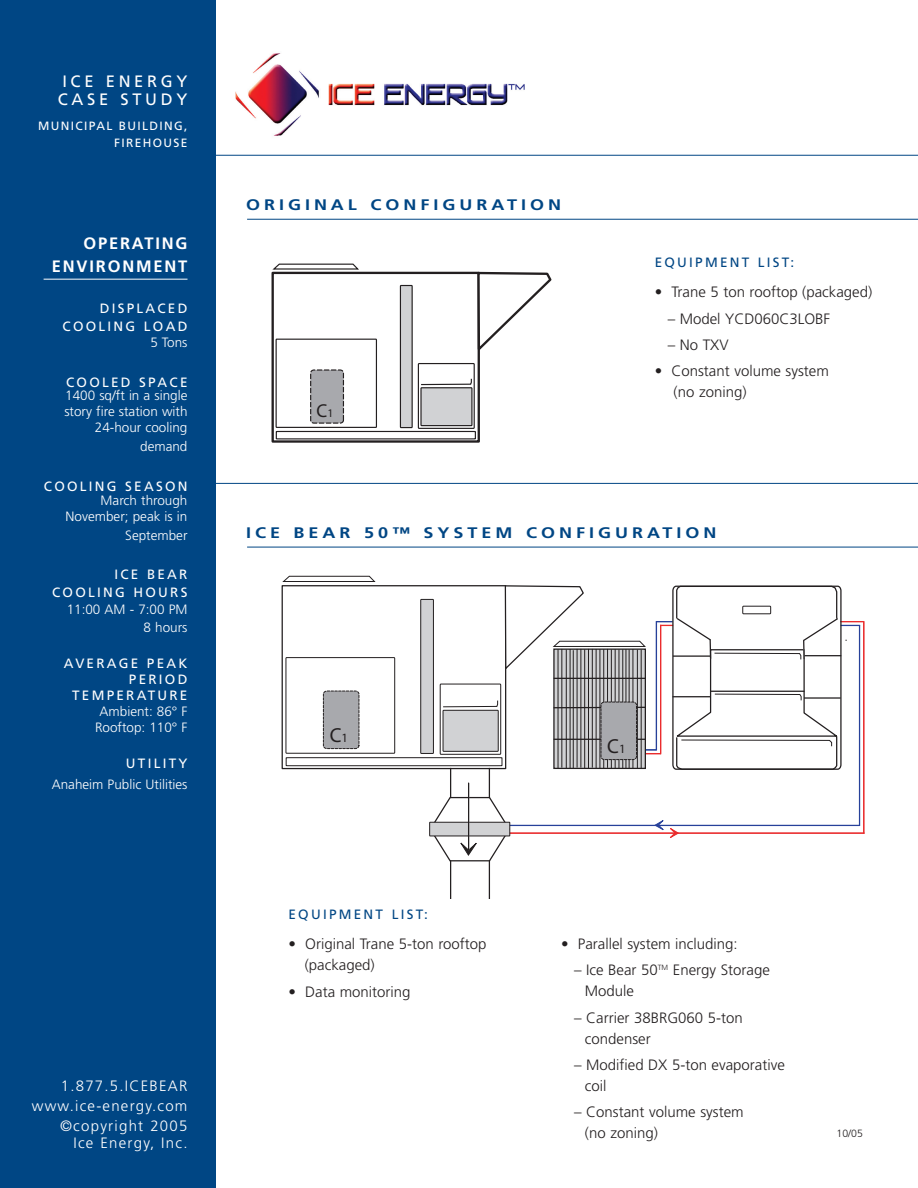
<style>
.page{position:relative;width:918px;height:1188px;background:#fff}
.page>*{position:absolute;margin:0;border:0;box-sizing:border-box;transform-origin:0 0}
.t1{font:20.25px "Myriad";color:#231f20}
.t2{font:18.75px "Myriad";color:#231f20}
.t3{font:700 16.5px/22.5px "Frutiger";letter-spacing:.11em;color:#fff;text-align:right}
.t4{font:16.5px/18px "Frutiger";letter-spacing:.22em;color:#fff}
.t5{font:700 15.3px "Frutiger";letter-spacing:.22em;color:#004684;scale:1.18 1}
.t6{font:300 15px/21px "Frutiger";color:#231f20}
.t7{font:300 15px/19.8px "Frutiger";letter-spacing:.085em;color:#fff;text-align:right}
.t8{font:300 13.5px/16.2px "Frutiger";color:#fff;text-align:right}
.t9{font:13.5px/18px "Frutiger";letter-spacing:.165em;color:#fff;text-align:right}
.t10{font:13.5px "Frutiger";letter-spacing:.165em;color:#004684}
.t11{font:12px/16.5px "Frutiger";letter-spacing:.11em;color:#fff;text-align:right}
.t12{font:300 10.5px "Frutiger";color:#231f20}
.s1{font-size:11.7px}
.s2{font-size:12.75px}
</style>
<div class="page">
<div style="left:0;top:0;width:216px;height:1188px;background:#004684"></div>
<svg style="left:271px;top:263px;width:281px;height:177px"></svg>
<div style="left:311px;top:370px;width:32px;height:53px;background:#a8a9ad;border-radius:3px"></div>
<div style="left:310px;top:369px;width:34px;height:55px;border:1px dashed #231f20;border-radius:3px"></div>
<div style="left:400px;top:286px;width:12px;height:142px;background:#d1d2d4"></div>
<div style="left:400px;top:285px;width:13px;height:143px;border:1px solid #231f20"></div>
<img style="left:235px;top:53px;width:290px;height:83px">
<hr style="left:44px;top:279px;width:144px;height:1px;background:#fff">
<hr style="left:216px;top:155px;width:702px;height:1px;background:#004684">
<hr style="left:247px;top:219px;width:671px;height:1px;background:#004684">
<hr style="left:247px;top:547px;width:671px;height:1px;background:#004684">
<hr style="left:209px;top:483px;width:709px;height:1px;background:#004684">
<hr style="left:508px;top:833px;width:356px;height:1px;background:#ea2c2d">
<hr style="left:476px;top:825px;width:384px;height:1px;background:#27419a">
<hr style="left:863px;top:622px;width:1px;height:211px;background:#ea2c2d">
<hr style="left:489px;top:769px;width:1px;height:129px;background:#231f20">
<hr style="left:450px;top:769px;width:1px;height:129px;background:#231f20">
<svg style="left:282px;top:576px;width:581px;height:194px"></svg>
<div style="left:601px;top:702px;width:36px;height:58px;background:#a8a9ad;border-radius:3px"></div>
<div style="left:601px;top:702px;width:36px;height:58px;border:1px dashed #231f20;border-radius:3px"></div>
<svg style="left:429px;top:796px;width:82px;height:66px"></svg>
<hr style="left:468px;top:783px;width:1px;height:67px;background:#231f20">
<hr style="left:656px;top:622px;width:1px;height:128px;background:#27419a">
<hr style="left:660px;top:625px;width:1px;height:129px;background:#ea2c2d">
<hr style="left:859px;top:625px;width:1px;height:201px;background:#27419a">
<svg style="left:654px;top:820px;width:25px;height:18px"></svg>
<p class="t4" style="left:58px;top:73px;width:131px">ICE ENERGY<br>CASE STUDY</p>
<p class="t11" style="left:38px;top:119px;width:151px">MUNICIPAL BUILDING,<br>FIREHOUSE</p>
<p class="t3" style="left:52px;top:234px;width:137px">OPERATING<br>ENVIRONMENT</p>
<p class="t9" style="left:63px;top:300px;width:126px">DISPLACED<br>COOLING LOAD</p>
<p class="t8" style="left:150px;top:336px;width:39px">5 Tons</p>
<p class="t9" style="left:66px;top:374px;width:123px">COOLED SPACE</p>
<p class="t8" style="left:64px;top:388px;width:125px">1400 sq/ft in a single story fire station with<br>24-hour cooling</p>
<p class="t8" style="left:140px;top:440px;width:49px">demand</p>
<p class="t9" style="left:44px;top:478px;width:145px">COOLING SEASON</p>
<p class="t8" style="left:66px;top:493px;width:123px">March through<br>November; peak is in</p>
<p class="t8" style="left:125px;top:528px;width:64px">September</p>
<p class="t9" style="left:52px;top:567px;width:137px">ICE BEAR<br>COOLING HOURS</p>
<p class="t8" style="left:67px;top:601px;width:122px;line-height:18px">11:00 AM - 7:00 PM<br>8 hours</p>
<p class="t9" style="left:64px;top:656px;width:125px;line-height:16.2px">AVERAGE PEAK<br>PERIOD<br>TEMPERATURE</p>
<p class="t8" style="left:95px;top:704px;width:94px;text-align:center">Ambient: 86° F<br>Rooftop: 110° F</p>
<p class="t9" style="left:126px;top:755px;width:63px">UTILITY</p>
<p class="t8" style="left:52px;top:777px;width:137px">Anaheim Public Utilities</p>
<p class="t7" style="left:32px;top:1077px;width:157px">1.877.5.ICEBEAR www.ice-energy.com ©copyright 2005</p>
<p class="t7" style="left:73px;top:1134px;width:116px">Ice Energy, Inc.</p>
<p class="t5" style="left:246px;top:199px;width:268px">ORIGINAL CONFIGURATION</p>
<p class="t2" style="left:317px;top:404px;width:18px">C<span class="s1">1</span></p>
<p class="t10" style="left:655px;top:257px;width:141px">EQUIPMENT LIST:</p>
<p class="t6" style="left:655px;top:283px;width:219px">• Trane 5 ton rooftop (packaged)</p>
<p class="t6" style="left:668px;top:309px;width:164px">– Model YCD060C3LOBF</p>
<p class="t6" style="left:668px;top:335px;width:62px">– No TXV</p>
<p class="t6" style="left:674px;top:362px;width:157px;text-indent:-19px">• Constant volume system (no zoning)</p>
<p class="t5" style="left:246px;top:527px;width:400px">ICE BEAR 50™ SYSTEM CONFIGURATION</p>
<h1 class="t1" style="left:330px;top:728px;width:20px">C<span class="s2">1</span></h1>
<p class="t10" style="left:289px;top:909px;width:141px">EQUIPMENT LIST:</p>
<p class="t6" style="left:305px;top:935px;width:183px;text-indent:-16px">• Original Trane 5-ton rooftop (packaged)</p>
<p class="t6" style="left:289px;top:982px;width:124px">• Data monitoring</p>
<h1 class="t1" style="left:607px;top:739px;width:20px">C<span class="s2">1</span></h1>
<p class="t6" style="left:561px;top:934px;width:178px">• Parallel system including:</p>
<p class="t6" style="left:585px;top:961px;width:187px;text-indent:-11px">– Ice Bear 50<sup>TM</sup> Energy Storage<br>Module</p>
<p class="t6" style="left:585px;top:1008px;width:159px;text-indent:-11px">– Carrier 38BRG060 5-ton condenser</p>
<p class="t6" style="left:585px;top:1055px;width:202px;text-indent:-11px">– Modified DX 5-ton evaporative coil</p>
<p class="t6" style="left:585px;top:1103px;width:160px;text-indent:-11px">– Constant volume system (no zoning)</p>
<p class="t12" style="left:837px;top:1129px;width:28px">10/05</p>
</div>
